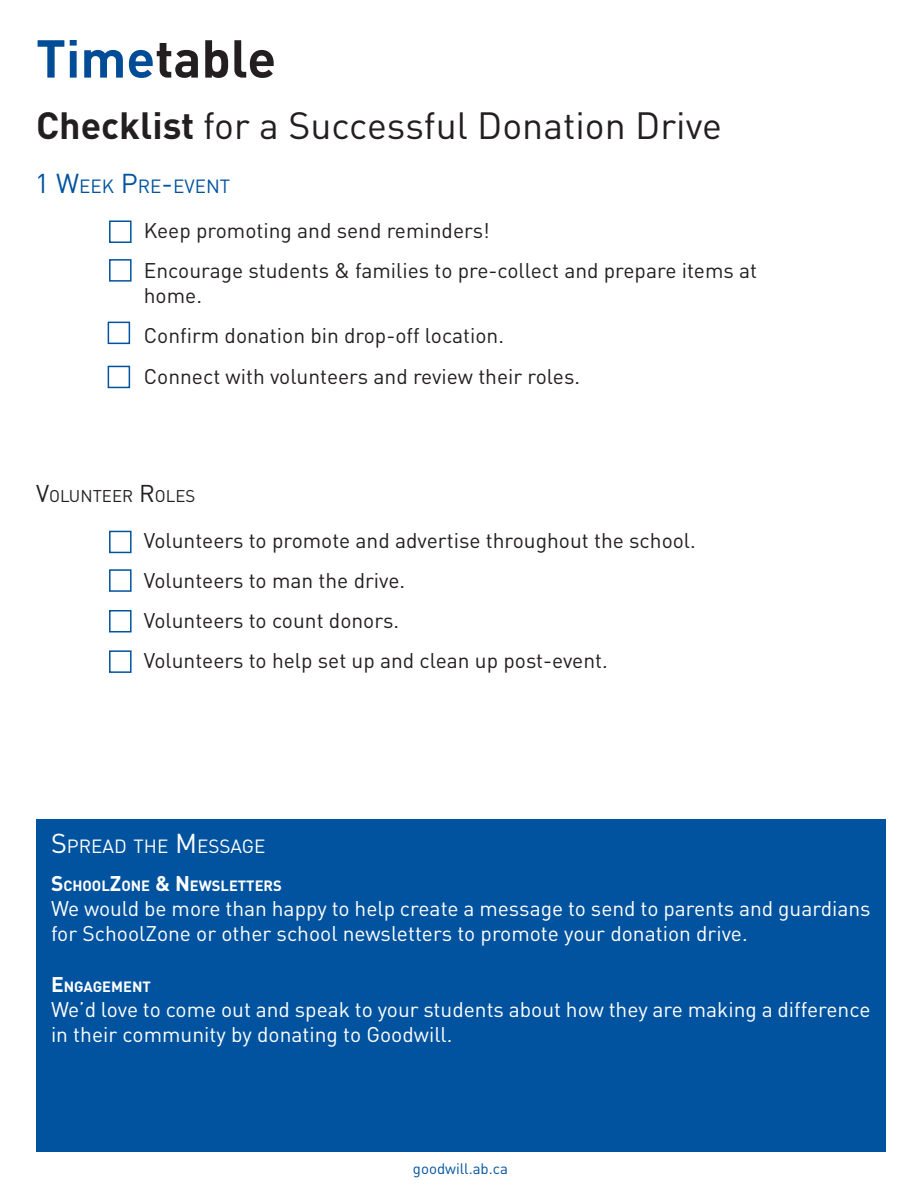
<style>
.page{position:relative;width:918px;height:1188px;background:#fff}
.page>*{position:absolute;margin:0;border:0;box-sizing:border-box;transform-origin:0 0}
.t1{font:700 52.5px "DINOT";color:#231f20}
.t2{font:37.5px "DINOT";color:#231f20}
.t3{font:21px/25.2px "DINOT";color:#231f20}
.t4{font:21px/25.2px "DINOT";color:#fff}
.t5{font:18.9px "DINOT";color:#fff}
.t6{font:18.9px "DINOT";color:#0153a0}
.t7{font:16.8px "DINOT";color:#231f20}
.t8{font:15px "DINOT";color:#0153a0}
.t9{font:700 14.7px "DINOT";color:#fff}
.s1{color:#004c97}
.s2{font-weight:700}
.s3{font-size:27px}
.s4{font-size:24px}
.s5{font-size:21px}
</style>
<div class="page">
<div style="left:109px;top:220px;width:23px;height:23px;border:2px solid #0153a0"></div>
<div style="left:109px;top:259px;width:23px;height:23px;border:2px solid #0153a0"></div>
<div style="left:108px;top:322px;width:22px;height:22px;border:2px solid #0153a0"></div>
<div style="left:108px;top:366px;width:22px;height:22px;border:2px solid #0153a0"></div>
<div style="left:36px;top:820px;width:850px;height:332px;background:#0153a0"></div>
<div style="left:109px;top:531px;width:23px;height:22px;border:2px solid #0153a0"></div>
<div style="left:109px;top:569px;width:23px;height:23px;border:2px solid #0153a0"></div>
<div style="left:109px;top:610px;width:23px;height:22px;border:2px solid #0153a0"></div>
<div style="left:109px;top:650px;width:23px;height:23px;border:2px solid #0153a0"></div>
<p class="t1" style="left:36px;top:24px;width:242px"><span class="s1">Time</span>table</p>
<p class="t2" style="left:36px;top:102px;width:688px"><span class="s2">Checklist</span> for a Successful Donation Drive</p>
<p class="t6" style="left:35px;top:175px;width:195px"><span class="s3">1 W</span>EEK <span class="s3">P</span>RE<span class="s3">-</span>EVENT</p>
<p class="t3" style="left:144px;top:217px;width:348px">Keep promoting and send reminders!</p>
<p class="t3" style="left:144px;top:257px;width:615px">Encourage students &amp; families to pre-collect and prepare items at home.</p>
<p class="t3" style="left:144px;top:322px;width:362px">Confirm donation bin drop-off location.</p>
<p class="t3" style="left:144px;top:364px;width:438px">Connect with volunteers and review their roles.</p>
<p class="t7" style="left:36px;top:485px;width:159px"><span class="s4">V</span>OLUNTEER <span class="s4">R</span>OLES</p>
<p class="t3" style="left:144px;top:527px;width:553px">Volunteers to promote and advertise throughout the school.</p>
<p class="t3" style="left:144px;top:567px;width:263px">Volunteers to man the drive.</p>
<p class="t3" style="left:144px;top:607px;width:257px">Volunteers to count donors.</p>
<p class="t3" style="left:144px;top:648px;width:465px">Volunteers to help set up and clean up post-event.</p>
<p class="t5" style="left:51px;top:834px;width:216px"><span class="s3">S</span>PREAD THE <span class="s3">M</span>ESSAGE</p>
<p class="t9" style="left:51px;top:876px;width:231px"><span class="s5">S</span>CHOOL<span class="s5">Z</span>ONE <span class="s5">&amp; N</span> EWSLETTERS</p>
<p class="t4" style="left:51px;top:896px;width:821px">We would be more than happy to help create a message to send to parents and guardians for SchoolZone or other school newsletters to promote your donation drive.</p>
<p class="t9" style="left:51px;top:977px;width:101px"><span class="s5">E</span>NGAGEMENT</p>
<p class="t4" style="left:51px;top:996px;width:821px">We’d love to come out and speak to your students about how they are making a difference in their community by donating to Goodwill.</p>
<p class="t8" style="left:413px;top:1159px;width:97px">goodwill.ab.ca</p>
</div>
